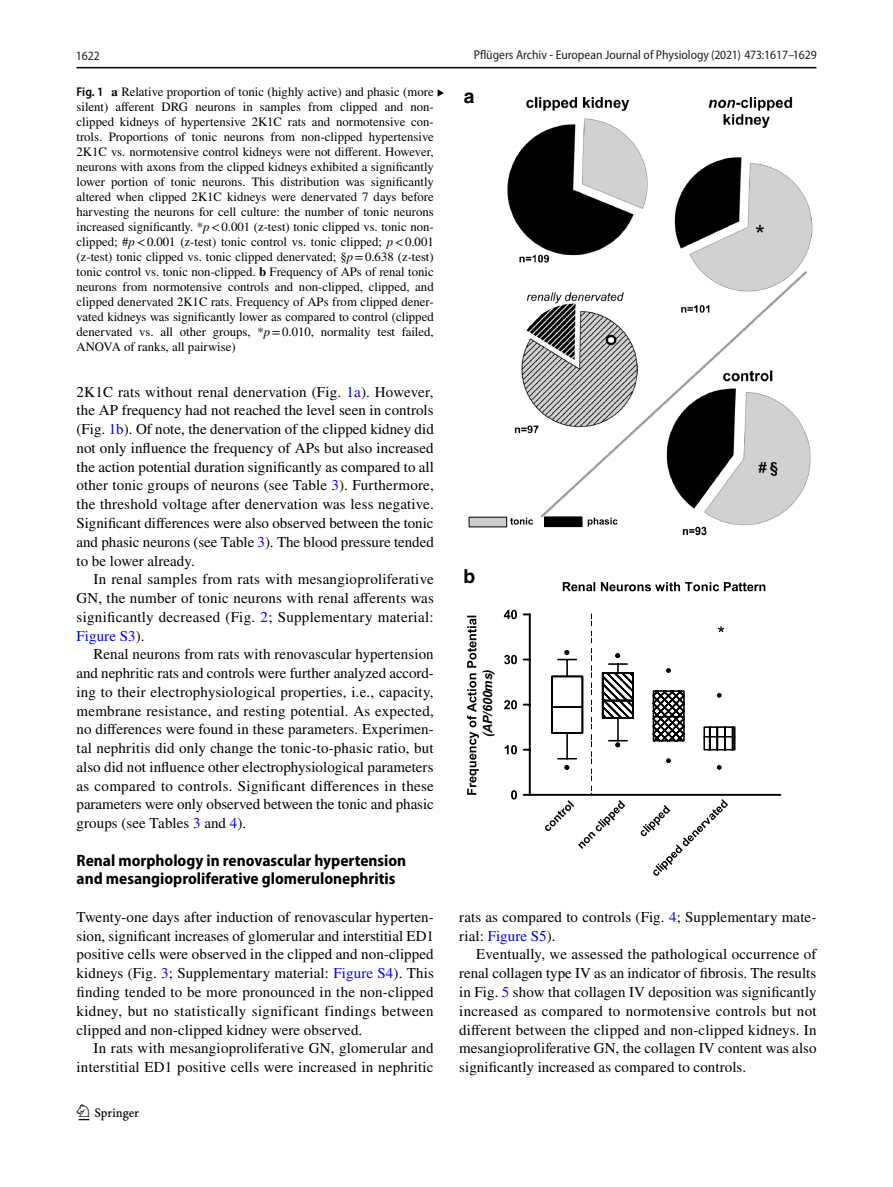
<style>
.page{position:relative;width:893px;height:1187px;background:#fff}
.page>*{position:absolute;margin:0;border:0;box-sizing:border-box;transform-origin:0 0}
.t1{font:22.5px "Springnew Regular 2";color:#000}
.t2{font:700 19.2px "Helvetica";color:#000}
.t3{font:700 semi-condensed 16.5px/18.8px "Myriad Pro";color:#000}
.t4{font:15px/18.8px "STIX";letter-spacing:.005em;color:#000;text-align:justify}
.t5{font:12.75px/15px "STIX";color:#000}
.t6{font:12.75px "Myriad Pro Semi Cn 2";color:#231f20}
.t7{font:italic 700 12.75px "Arial";letter-spacing:-.015em;color:#000}
.t8{font:semi-condensed 12.75px "Jtgqqj Myriad Pro Unic";color:#231f20}
.s1{font-family:"Adv T Tc 488 b 0 e 6"}
.s2{font-family:"Myriad Pro";font-weight:600;font-stretch:semi-condensed}
.s3{font-weight:700}
.s4{font-family:"STIX Math";font-size:12px}
.s5{font-style:italic}
.s6{color:#00f}
</style>
<div class="page">
<hr style="left:77px;top:67px;width:739px;height:1px;background:#000">
<img style="left:507px;top:97px;width:305px;height:439px">
<svg style="left:510px;top:517px;width:107px;height:9px"></svg>
<div style="left:469px;top:517px;width:38px;height:10px;background:#cdcece"></div>
<div style="left:544px;top:517px;width:38px;height:9px;background:#000"></div>
<div style="left:544px;top:516px;width:38px;height:11px;border:1px solid #000"></div>
<svg style="left:467px;top:615px;width:12px;height:179px"></svg>
<hr style="left:530px;top:793px;width:250px;height:2px;background:#000">
<hr style="left:529px;top:614px;width:2px;height:180px;background:#000">
<svg style="left:511px;top:790px;width:6px;height:9px"></svg>
<svg style="left:505px;top:745px;width:12px;height:9px"></svg>
<svg style="left:504px;top:700px;width:13px;height:9px"></svg>
<svg style="left:504px;top:655px;width:13px;height:9px"></svg>
<svg style="left:504px;top:609px;width:13px;height:10px"></svg>
<svg style="left:551px;top:650px;width:33px;height:119px"></svg>
<hr style="left:552px;top:706px;width:30px;height:1px;background:#000">
<svg style="left:601px;top:653px;width:33px;height:94px"></svg>
<hr style="left:603px;top:700px;width:30px;height:1px;background:#000">
<svg style="left:666px;top:758px;width:5px;height:4px"></svg>
<svg style="left:666px;top:668px;width:5px;height:4px"></svg>
<svg style="left:652px;top:690px;width:33px;height:52px"></svg>
<hr style="left:653px;top:716px;width:31px;height:1px;background:#000">
<svg style="left:717px;top:765px;width:4px;height:4px"></svg>
<svg style="left:717px;top:693px;width:4px;height:4px"></svg>
<svg style="left:703px;top:726px;width:33px;height:25px"></svg>
<hr style="left:704px;top:736px;width:31px;height:1px;background:#000">
<svg style="left:563px;top:582px;width:202px;height:9px"></svg>
<svg style="left:545px;top:800px;width:80px;height:48px"></svg>
<svg style="left:641px;top:799px;width:87px;height:76px"></svg>
<svg style="left:591px;top:648px;width:1px;height:46px"></svg>
<svg style="left:591px;top:734px;width:1px;height:46px"></svg>
<svg style="left:718px;top:626px;width:6px;height:6px"></svg>
<p class="t8" style="left:76px;top:51px;width:26px">1622</p>
<p class="t6" style="left:474px;top:48px;width:344px">Pflügers Archiv - European Journal of Physiology <span class="s1">(2021) 473:1617</span><span class="s1">–</span><span class="s1">1629</span></p>
<p class="t5" style="left:77px;top:85px;width:370px"><span class="s2">Fig. 1</span> <span class="s3">a</span> Relative proportion of tonic (highly active) and phasic (more <span class="s4">▸ </span>silent) afferent DRG neurons in samples from clipped and non&shy;clipped kidneys of hypertensive 2K1C rats and normotensive con&shy;trols. Proportions of tonic neurons from non-clipped hypertensive 2K1C vs. normotensive control kidneys were not different. However, neurons with axons from the clipped kidneys exhibited a significantly lower portion of tonic neurons. This distribution was significantly altered when clipped 2K1C kidneys were denervated 7 days before harvesting the neurons for cell culture: the number of tonic neurons increased significantly. *<span class="s5">p</span>&lt;0.001 (z-test) tonic clipped vs. tonic non&shy;clipped; #<span class="s5">p</span>&lt;0.001 (z-test) tonic control vs. tonic clipped; <span class="s5">p</span>&lt;0.001 (z-test) tonic clipped vs. tonic clipped denervated; §<span class="s5">p</span>=0.638 (z-test) tonic control vs. tonic non-clipped. <span class="s3">b</span> Frequency of APs of renal tonic neurons from normotensive controls and non-clipped, clipped, and clipped denervated 2K1C rats. Frequency of APs from clipped dener&shy;vated kidneys was significantly lower as compared to control (clipped denervated vs. all other groups, *<span class="s5">p</span>=0.010, normality test failed, ANOVA of ranks, all pairwise)</p>
<p class="t4" style="left:77px;top:383px;width:359px">2K1C rats without renal denervation (Fig. <span class="s6">1a</span>). However, the AP frequency had not reached the level seen in controls (Fig. <span class="s6">1b</span>). Of note, the denervation of the clipped kidney did not only influence the frequency of APs but also increased the action potential duration significantly as compared to all other tonic groups of neurons (see Table <span class="s6">3</span>). Furthermore, the threshold voltage after denervation was less negative.<br>Significant differences were also observed between the tonic and phasic neurons (see Table <span class="s6">3</span>). The blood pressure tended to be lower already.</p>
<p class="t4" style="left:77px;top:571px;width:359px;text-indent:17px">In renal samples from rats with mesangioproliferative GN, the number of tonic neurons with renal afferents was significantly decreased (Fig. <span class="s6">2</span>; Supplementary material:<br><span class="s6">Figure S3</span>).</p>
<p class="t4" style="left:77px;top:646px;width:359px;text-indent:17px">Renal neurons from rats with renovascular hypertension and nephritic rats and controls were further analyzed accord&shy;ing to their electrophysiological properties, i.e., capacity, membrane resistance, and resting potential. As expected, no differences were found in these parameters. Experimen&shy;tal nephritis did only change the tonic-to-phasic ratio, but also did not influence other electrophysiological parameters as compared to controls. Significant differences in these parameters were only observed between the tonic and phasic groups (see Tables <span class="s6">3</span> and <span class="s6">4</span>).</p>
<p class="t3" style="left:77px;top:850px;width:331px">Renal morphology in renovascular hypertension and mesangioproliferative glomerulonephritis</p>
<p class="t4" style="left:77px;top:908px;width:359px">Twenty-one days after induction of renovascular hyperten&shy;sion, significant increases of glomerular and interstitial ED1 positive cells were observed in the clipped and non-clipped kidneys (Fig. <span class="s6">3</span>; Supplementary material: <span class="s6">Figure S4</span>). This finding tended to be more pronounced in the non-clipped kidney, but no statistically significant findings between clipped and non-clipped kidney were observed.</p>
<p class="t4" style="left:77px;top:1039px;width:359px;text-align:right">In rats with mesangioproliferative GN, glomerular and interstitial ED1 positive cells were increased in nephritic</p>
<h1 class="t1" style="left:79px;top:1104px;width:62px">1 3</h1>
<p class="t2" style="left:464px;top:85px;width:12px">a</p>
<p class="t2" style="left:463px;top:565px;width:13px">b</p>
<p class="t7" style="left:480px;top:737px;width:69px;rotate:-90deg">(AP/600ms)</p>
<p class="t4" style="left:459px;top:908px;width:359px">rats as compared to controls (Fig. <span class="s6">4</span>; Supplementary mate&shy;rial: <span class="s6">Figure S5</span>).</p>
<p class="t4" style="left:459px;top:946px;width:359px;text-indent:17px">Eventually, we assessed the pathological occurrence of renal collagen type IV as an indicator of fibrosis. The results in Fig. <span class="s6">5</span> show that collagen IV deposition was significantly increased as compared to normotensive controls but not different between the clipped and non-clipped kidneys. In mesangioproliferative GN, the collagen IV content was also significantly increased as compared to controls.</p>
</div>
